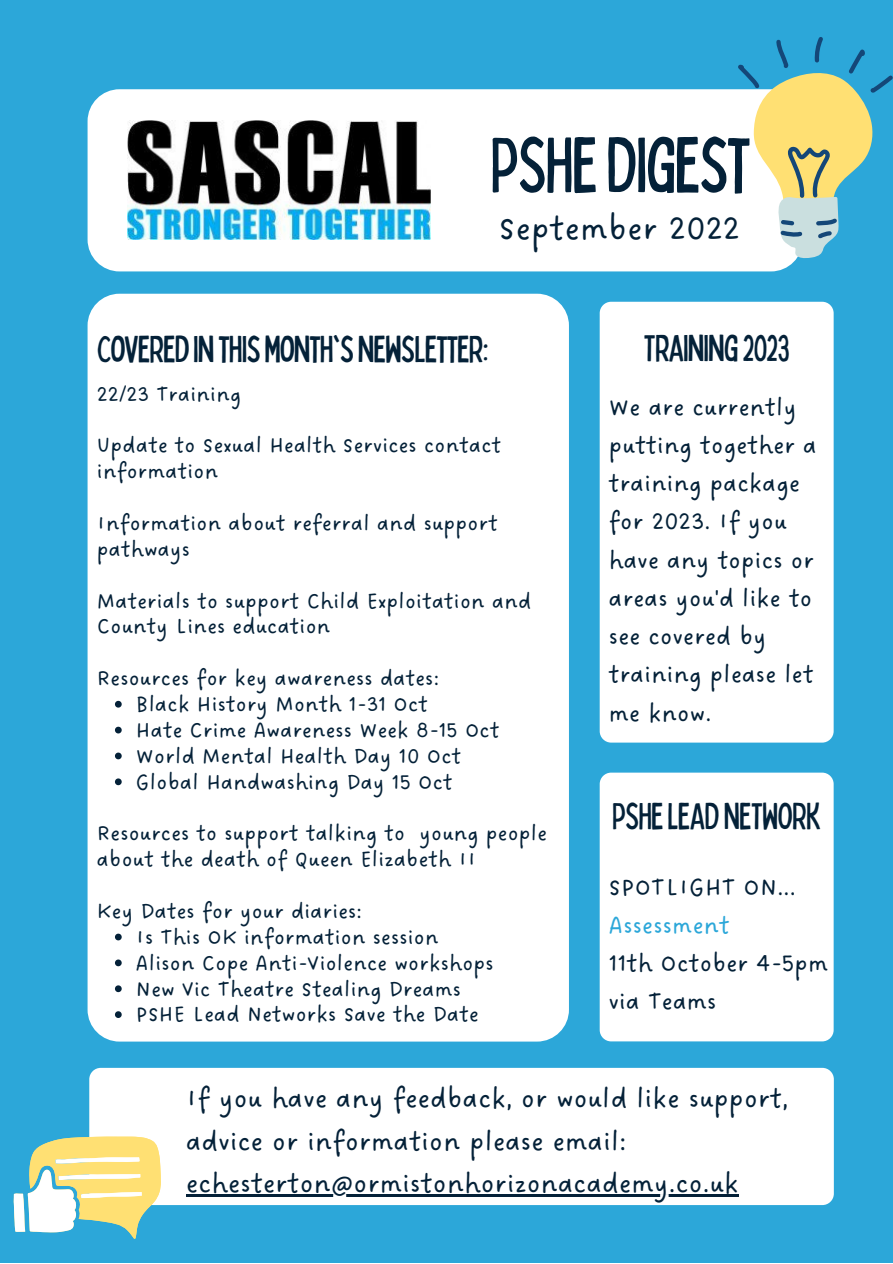
<style>
.page{position:relative;width:893px;height:1264px;background:#fff}
.page>*{position:absolute;margin:0;border:0;box-sizing:border-box;transform-origin:0 0}
.t1{font:condensed 78.15px "Bobby Jones";letter-spacing:-.025em;color:#042138}
.t2{font:condensed 37.5px "Bobby Jones";letter-spacing:-.025em;color:#042138}
.t3{font:35.7px "DO Sans Regular";letter-spacing:.01em;color:#042138}
.t4{font:28.95px/42.8px "DO Sans Regular";letter-spacing:.01em;color:#042138}
.t5{font:25.95px/38.2px "DO Sans Regular";letter-spacing:.01em;color:#042138}
.t6{font:25.95px "DO Sans Regular";letter-spacing:.01em;color:#2ca7d9}
.t7{font:22.95px/25.8px "DO Sans Regular";letter-spacing:.01em;color:#042138}
</style>
<div class="page">
<div style="left:0;top:0;width:892px;height:1262px;background:#2ca7d9"></div>
<div style="left:88px;top:89px;width:714px;height:182px;background:#fff;border-radius:32px"></div>
<div style="left:89px;top:1067px;width:744px;height:137px;background:#fff;border-radius:11px"></div>
<div style="left:599px;top:302px;width:234px;height:440px;background:#fff;border-radius:11px"></div>
<div style="left:88px;top:294px;width:481px;height:747px;background:#fff;border-radius:32px"></div>
<svg style="left:14px;top:1136px;width:147px;height:102px"></svg>
<svg style="left:115px;top:701px;width:7px;height:6px"></svg>
<svg style="left:115px;top:726px;width:7px;height:7px"></svg>
<svg style="left:115px;top:752px;width:7px;height:7px"></svg>
<svg style="left:115px;top:778px;width:7px;height:7px"></svg>
<svg style="left:115px;top:933px;width:7px;height:7px"></svg>
<svg style="left:115px;top:959px;width:7px;height:7px"></svg>
<svg style="left:115px;top:985px;width:7px;height:7px"></svg>
<svg style="left:115px;top:1011px;width:7px;height:6px"></svg>
<img style="left:127px;top:121px;width:303px;height:119px">
<svg style="left:737px;top:37px;width:155px;height:221px"></svg>
<hr style="left:186px;top:1194px;width:553px;height:2px;background:#042138">
<div style="left:599px;top:772px;width:234px;height:269px;background:#fff;border-radius:11px"></div>
<h1 class="t1" style="left:490px;top:114px;width:262px">PSHEDIGEST</h1>
<h3 class="t3" style="left:498px;top:207px;width:242px">September 2022</h3>
<h2 class="t2" style="left:97px;top:324px;width:393px">COVEREDINTHISMONTH'SNEWSLETTER:</h2>
<h2 class="t2" style="left:643px;top:324px;width:148px">TRAINING2023</h2>
<p class="t7" style="left:97px;top:382px;width:146px">22/23 Training</p>
<p class="t7" style="left:97px;top:433px;width:406px">Update to Sexual Health Services contact information</p>
<p class="t7" style="left:97px;top:511px;width:402px">Information about referral and support pathways</p>
<p class="t7" style="left:97px;top:589px;width:436px">Materials to support Child Exploitation and<br>County Lines education</p>
<p class="t7" style="left:97px;top:666px;width:344px">Resources for key awareness dates:</p>
<p class="t7" style="left:136px;top:692px;width:365px">Black History Month 1-31 Oct<br>Hate Crime Awareness Week 8-15 Oct<br>World Mental Health Day 10 Oct<br>Global Handwashing Day 15 Oct</p>
<p class="t7" style="left:97px;top:821px;width:451px">Resources to support talking to young people about the death of Queen Elizabeth II</p>
<p class="t7" style="left:97px;top:899px;width:267px">Key Dates for your diaries:</p>
<p class="t7" style="left:136px;top:925px;width:359px">Is This OK information session Alison Cope Anti-Violence workshops New Vic Theatre Stealing Dreams PSHE Lead Networks Save the Date</p>
<p class="t5" style="left:609px;top:389px;width:209px">We are currently putting together a training package for 2023. If you have any topics or areas you'd like to see covered by training please let me know.</p>
<h2 class="t2" style="left:612px;top:792px;width:211px">PSHELEADNETWORK</h2>
<p class="t5" style="left:609px;top:869px;width:188px">SPOTLIGHT ON...</p>
<p class="t6" style="left:609px;top:910px;width:122px">Assessment</p>
<p class="t5" style="left:609px;top:945px;width:221px">11th October 4-5pm via Teams</p>
<p class="t4" style="left:186px;top:1078px;width:603px">If you have any feedback, or would like support, advice or information please email: echesterton@ormistonhorizonacademy.co.uk</p>
</div>
